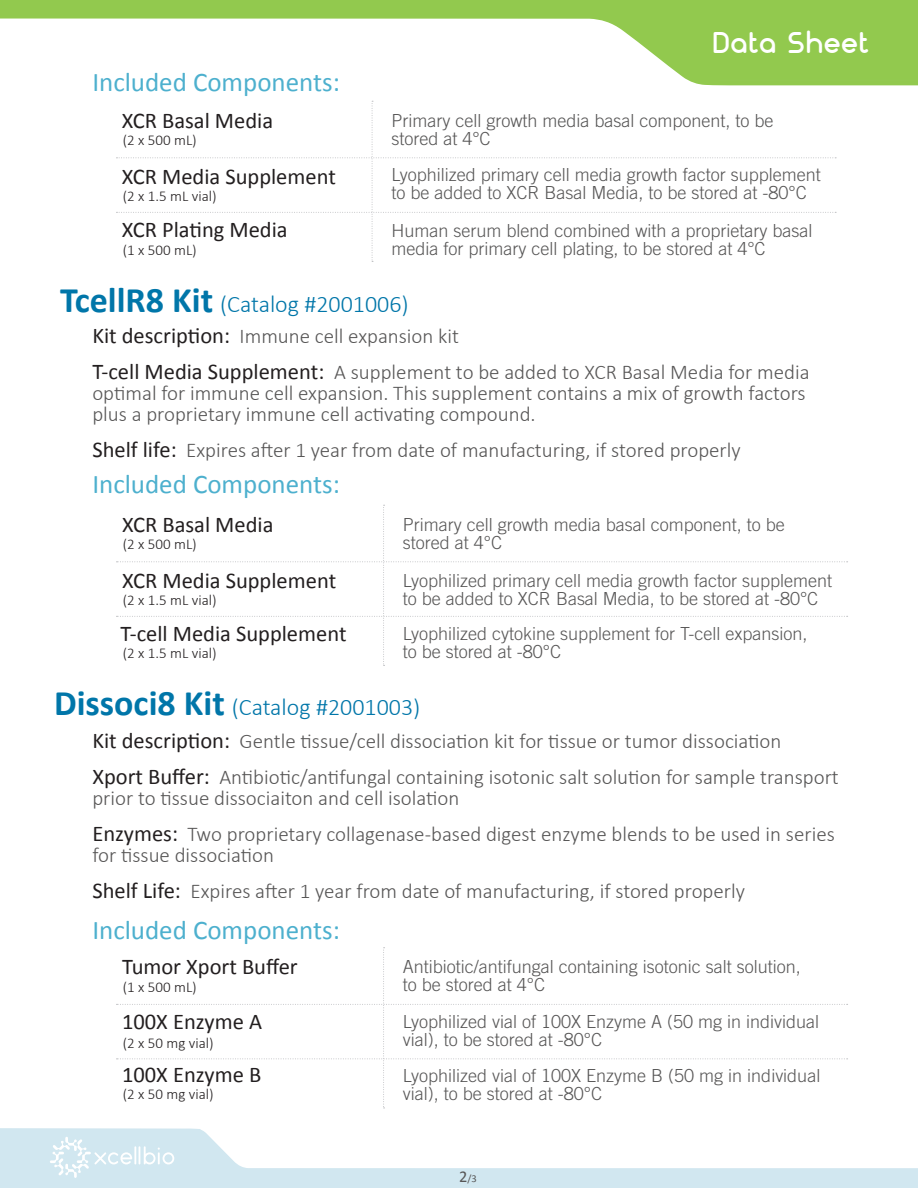
<style>
.page{position:relative;width:918px;height:1188px;background:#fff}
.page>*{position:absolute;margin:0;border:0;box-sizing:border-box;transform-origin:0 0}
.Doc_Title{font:700 30px "Nokio";letter-spacing:-.02em;color:#fff}
.Figure_Caption{font:27px "Calibri";color:#4db0ce}
.Figure_Caption-2{font:300 24px "Calibri";color:#0076a9}
.Figure_Caption-3{font:22.5px "Calibri";color:#231f20}
.Body_Text_10pt{font:300 21px/21px "Calibri";color:#575656}
.Figure_Caption-4{font:300 18px/18px "Trade Gothic LT Std";color:#575656}
.Figure_Caption-5{font:300 15px "Calibri";color:#231f20}
.Figure_Caption-6{font:10.5px "Calibri";color:#575656}
.s1{font-weight:700;font-size:36px}
.s2{font-weight:400;font-size:22.5px;color:#231f20}
.s3{font-size:16.5px}
</style>
<div class="page">
<div style="left:0;top:0;width:918px;height:13px;background:#92c94e"></div>
<svg style="left:0;top:13px;width:918px;height:73px"></svg>
<div style="left:0;top:1171px;width:918px;height:17px;background:#d1e7f0"></div>
<svg style="left:0;top:1128px;width:918px;height:50px"></svg>
<svg style="left:116px;top:101px;width:720px;height:161px"></svg>
<svg style="left:116px;top:505px;width:732px;height:161px"></svg>
<svg style="left:116px;top:947px;width:732px;height:162px"></svg>
<p class="Figure_Caption" style="left:92px;top:65px;width:249px">Included Components:</p>
<p class="Figure_Caption-3" style="left:122px;top:106px;width:153px">XCR Basal Media</p>
<p class="Figure_Caption-5" style="left:123px;top:131px;width:75px">(2 x 500 mL)</p>
<p class="Figure_Caption-3" style="left:122px;top:162px;width:216px">XCR Media Supplement</p>
<p class="Figure_Caption-5" style="left:123px;top:187px;width:95px">(2 x 1.5 mL vial)</p>
<p class="Figure_Caption-3" style="left:122px;top:215px;width:167px">XCR Plating Media</p>
<p class="Figure_Caption-5" style="left:123px;top:240px;width:75px">(1 x 500 mL)</p>
<p class="Doc_Title" style="left:712px;top:22px;width:159px">Data Sheet</p>
<p class="Figure_Caption-4" style="left:391px;top:111px;width:384px">Primary cell growth media basal component, to be stored at 4°C</p>
<p class="Figure_Caption-4" style="left:391px;top:166px;width:431px">Lyophilized primary cell media growth factor supplement to be added to XCR Basal Media, to be stored at -80°C</p>
<p class="Figure_Caption-4" style="left:391px;top:221px;width:423px">Human serum blend combined with a proprietary basal media for primary cell plating, to be stored at 4°C</p>
<p class="Figure_Caption-2" style="left:60px;top:289px;width:350px"><span class="s1">TcellR8 Kit</span> (Catalog #2001006)</p>
<p class="Body_Text_10pt" style="left:92px;top:325px;width:368px"><span class="s2">Kit description:</span> Immune cell expansion kit</p>
<p class="Body_Text_10pt" style="left:92px;top:361px;width:719px"><span class="s2">T-cell Media Supplement:</span> A supplement to be added to XCR Basal Media for media optimal for immune cell expansion. This supplement contains a mix of growth factors plus a proprietary immune cell activating compound.</p>
<p class="Body_Text_10pt" style="left:92px;top:439px;width:650px"><span class="s2">Shelf life:</span> Expires after 1 year from date of manufacturing, if stored properly</p>
<p class="Figure_Caption" style="left:92px;top:467px;width:249px">Included Components:</p>
<p class="Figure_Caption-3" style="left:122px;top:510px;width:153px">XCR Basal Media</p>
<p class="Figure_Caption-5" style="left:123px;top:535px;width:75px">(2 x 500 mL)</p>
<p class="Figure_Caption-3" style="left:122px;top:566px;width:216px">XCR Media Supplement</p>
<p class="Figure_Caption-5" style="left:123px;top:591px;width:95px">(2 x 1.5 mL vial)</p>
<p class="Figure_Caption-3" style="left:121px;top:619px;width:227px">T-cell Media Supplement</p>
<p class="Figure_Caption-4" style="left:403px;top:515px;width:384px">Primary cell growth media basal component, to be stored at 4°C</p>
<p class="Figure_Caption-4" style="left:403px;top:571px;width:431px">Lyophilized primary cell media growth factor supplement to be added to XCR Basal Media, to be stored at -80°C</p>
<p class="Figure_Caption-4" style="left:403px;top:625px;width:406px">Lyophilized cytokine supplement for T-cell expansion,</p>
<p class="Figure_Caption-5" style="left:123px;top:644px;width:95px">(2 x 1.5 mL vial)</p>
<p class="Figure_Caption-4" style="left:403px;top:643px;width:160px">to be stored at -80°C</p>
<p class="Figure_Caption-2" style="left:54px;top:692px;width:368px"><span class="s1">Dissoci8 Kit</span> (Catalog #2001003)</p>
<p class="Body_Text_10pt" style="left:92px;top:730px;width:691px"><span class="s2">Kit description:</span> Gentle tissue/cell dissociation kit for tissue or tumor dissociation</p>
<p class="Body_Text_10pt" style="left:92px;top:766px;width:748px"><span class="s2">Xport Buffer:</span> Antibiotic/antifungal containing isotonic salt solution for sample transport prior to tissue dissociaiton and cell isolation</p>
<p class="Body_Text_10pt" style="left:92px;top:823px;width:744px"><span class="s2">Enzymes:</span> Two proprietary collagenase-based digest enzyme blends to be used in series for tissue dissociation</p>
<p class="Body_Text_10pt" style="left:92px;top:880px;width:654px"><span class="s2">Shelf Life:</span> Expires after 1 year from date of manufacturing, if stored properly</p>
<p class="Figure_Caption" style="left:92px;top:913px;width:249px">Included Components:</p>
<p class="Figure_Caption-3" style="left:122px;top:953px;width:177px">Tumor Xport Buffer</p>
<p class="Figure_Caption-5" style="left:123px;top:977px;width:75px">(1 x 500 mL)</p>
<p class="Figure_Caption-3" style="left:122px;top:1007px;width:141px">100X Enzyme A</p>
<p class="Figure_Caption-5" style="left:123px;top:1033px;width:92px">(2 x 50 mg vial)</p>
<p class="Figure_Caption-3" style="left:122px;top:1060px;width:141px">100X Enzyme B</p>
<p class="Figure_Caption-4" style="left:403px;top:958px;width:400px">Antibiotic/antifungal containing isotonic salt solution, to be stored at 4°C</p>
<p class="Figure_Caption-4" style="left:403px;top:1012px;width:418px">Lyophilized vial of 100X Enzyme A (50 mg in individual vial), to be stored at -80°C</p>
<p class="Figure_Caption-4" style="left:403px;top:1066px;width:419px">Lyophilized vial of 100X Enzyme B (50 mg in individual</p>
<p class="Figure_Caption-5" style="left:123px;top:1085px;width:92px">(2 x 50 mg vial)</p>
<p class="Figure_Caption-4" style="left:403px;top:1084px;width:201px">vial), to be stored at -80°C</p>
<p class="Figure_Caption-6" style="left:459px;top:1172px;width:19px"><span class="s3">2</span>/3</p>
</div>
